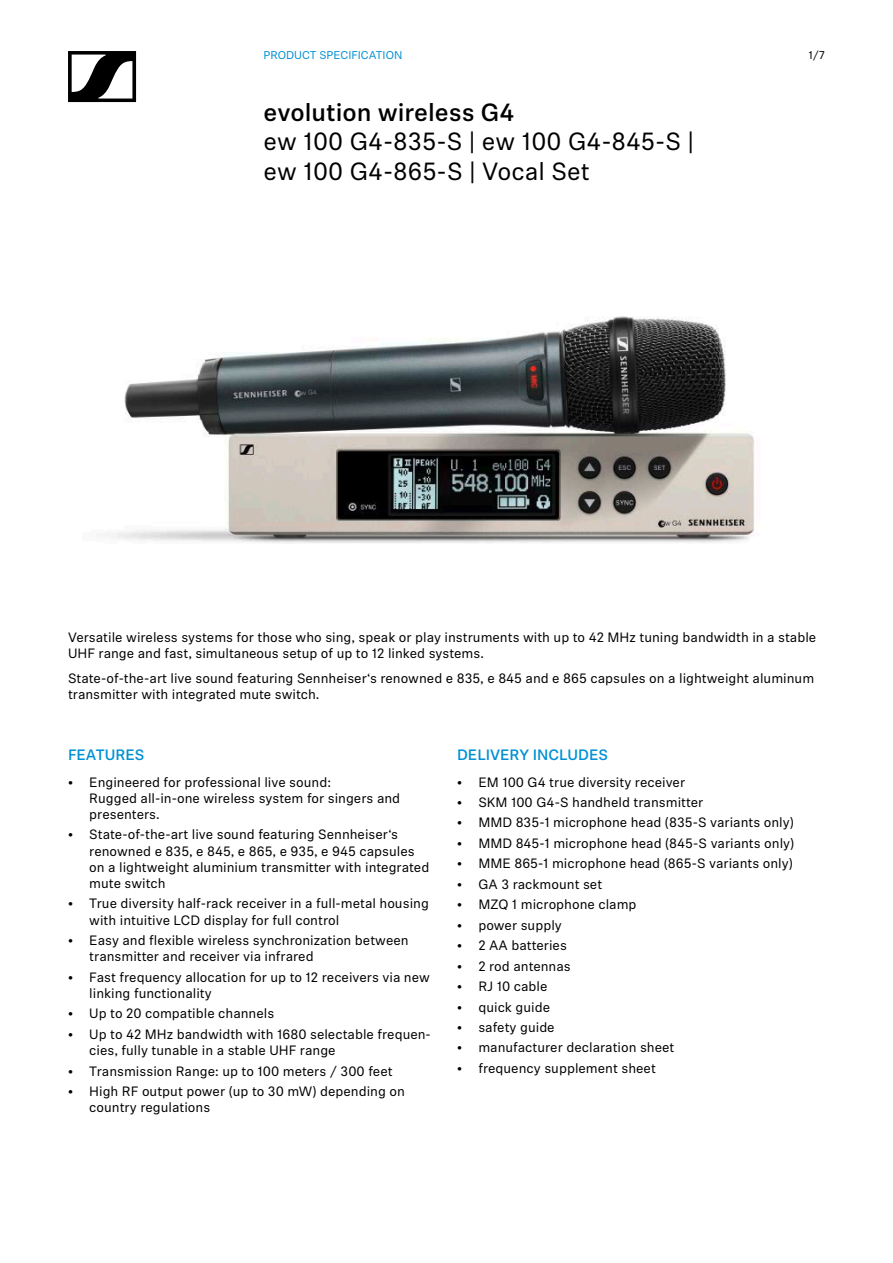
<style>
.page{position:relative;width:893px;height:1263px;background:#fff}
.page>*{position:absolute;margin:0;border:0;box-sizing:border-box;transform-origin:0 0}
.t1{font:24.75px/29.7px "Sennheiser Neue";color:#000}
.t2{font:500 24.75px "Sennheiser Neue";color:#000}
.t3{font:500 15px "Sennheiser Neue";color:#0091d4}
.t4{font:13.5px/16.2px "Sennheiser Neue";color:#000}
.t5{font:11.25px "Sennheiser Neue";color:#0091d4}
.t6{font:11.25px "Sennheiser Neue";color:#000}
</style>
<div class="page">
<svg style="left:68px;top:51px;width:68px;height:51px"></svg>
<img style="left:97px;top:316px;width:658px;height:227px">
<p class="t5" style="left:264px;top:48px;width:140px">PRODUCT SPECIFICATION</p>
<h1 class="t2" style="left:264px;top:95px;width:252px">evolution wireless G4</h1>
<h1 class="t1" style="left:264px;top:126px;width:432px">ew 100 G4-835-S | ew 100 G4-845-S | ew 100 G4-865-S | Vocal Set</h1>
<p class="t6" style="left:808px;top:48px;width:18px">1/7</p>
<p class="t4" style="left:68px;top:628px;width:750px">Versatile wireless systems for those who sing, speak or play instruments with up to 42 MHz tuning bandwidth in a stable<br>UHF range and fast, simultaneous setup of up to 12 linked systems.</p>
<p class="t4" style="left:68px;top:669px;width:748px">State-of-the-art live sound featuring Sennheiser‘s renowned e 835, e 845 and e 865 capsules on a lightweight aluminum transmitter with integrated mute switch.</p>
<p class="t3" style="left:68px;top:744px;width:78px">FEATURES</p>
<p class="t4" style="left:89px;top:773px;width:312px;text-indent:-21px">• Engineered for professional live sound:<br>Rugged all-in-one wireless system for singers and presenters.</p>
<p class="t4" style="left:89px;top:826px;width:342px;text-indent:-21px">• State-of-the-art live sound featuring Sennheiser‘s renowned e 835, e 845, e 865, e 935, e 945 capsules on a lightweight aluminium transmitter with integrated mute switch</p>
<p class="t4" style="left:89px;top:895px;width:341px;text-indent:-21px">• True diversity half-rack receiver in a full-metal housing with intuitive LCD display for full control</p>
<p class="t4" style="left:89px;top:931px;width:321px;text-indent:-21px">• Easy and flexible wireless synchronization between transmitter and receiver via infrared</p>
<p class="t4" style="left:89px;top:968px;width:342px;text-indent:-21px">• Fast frequency allocation for up to 12 receivers via new linking functionality</p>
<p class="t4" style="left:68px;top:1005px;width:208px">• Up to 20 compatible channels</p>
<p class="t4" style="left:89px;top:1025px;width:343px;text-indent:-21px">• Up to 42 MHz bandwidth with 1680 selectable frequen&shy;cies, fully tunable in a stable UHF range</p>
<p class="t4" style="left:68px;top:1062px;width:326px">• Transmission Range: up to 100 meters / 300 feet</p>
<p class="t4" style="left:89px;top:1082px;width:317px;text-indent:-21px">• High RF output power (up to 30 mW) depending on country regulations</p>
<p class="t3" style="left:457px;top:744px;width:152px">DELIVERY INCLUDES</p>
<p class="t4" style="left:457px;top:773px;width:230px">• EM 100 G4 true diversity receiver</p>
<p class="t4" style="left:457px;top:793px;width:248px">• SKM 100 G4-S handheld transmitter</p>
<p class="t4" style="left:457px;top:814px;width:338px">• MMD 835-1 microphone head (835-S variants only)</p>
<p class="t4" style="left:457px;top:834px;width:339px">• MMD 845-1 microphone head (845-S variants only)</p>
<p class="t4" style="left:457px;top:855px;width:337px">• MME 865-1 microphone head (865-S variants only)</p>
<p class="t4" style="left:457px;top:875px;width:147px">• GA 3 rackmount set</p>
<p class="t4" style="left:457px;top:896px;width:181px">• MZQ 1 microphone clamp</p>
<p class="t4" style="left:457px;top:916px;width:106px">• power supply</p>
<p class="t4" style="left:457px;top:937px;width:111px">• 2 AA batteries</p>
<p class="t4" style="left:457px;top:957px;width:115px">• 2 rod antennas</p>
<p class="t4" style="left:457px;top:977px;width:92px">• RJ 10 cable</p>
<p class="t4" style="left:457px;top:998px;width:95px">• quick guide</p>
<p class="t4" style="left:457px;top:1018px;width:99px">• safety guide</p>
<p class="t4" style="left:457px;top:1039px;width:219px">• manufacturer declaration sheet</p>
<p class="t4" style="left:457px;top:1059px;width:200px">• frequency supplement sheet</p>
</div>
